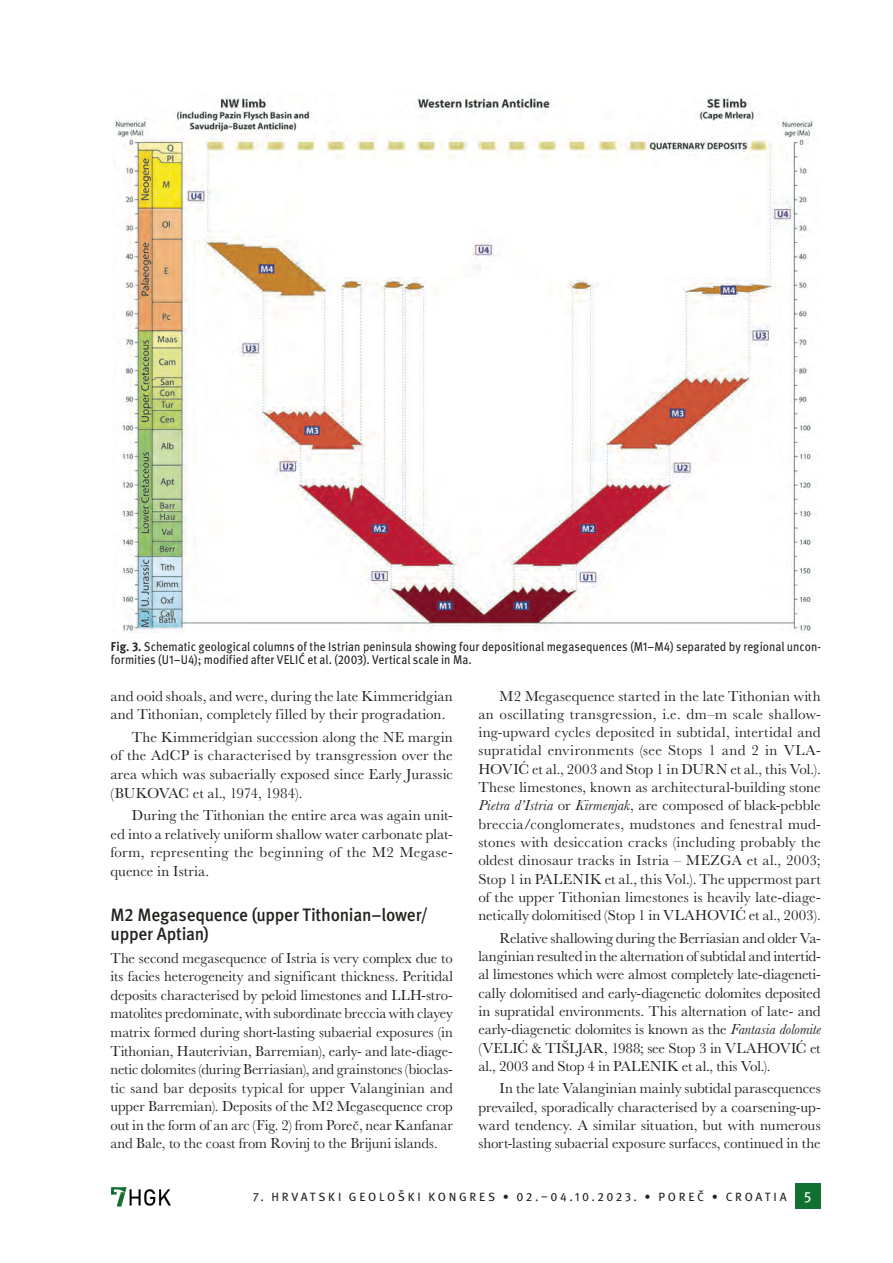
<style>
.page{position:relative;width:893px;height:1263px;background:#fff}
.page>*{position:absolute;margin:0;border:0;box-sizing:border-box;transform-origin:0 0}
.t1{font:500 18px/18.6px "Meta Pro";letter-spacing:-.015em;color:#20231e;scale:.95 1}
.t2{font:15px/18.3px "Baskerville MT Pro";letter-spacing:.005em;color:#20231e;text-align:justify}
.t3{font:12.75px/13.5px "Meta Pro";color:#20231e;scale:.9 1}
.t4{font:12px "Meta Pro";letter-spacing:.225em;color:#20231e}
.s1{font-weight:700}
.s2{font-style:italic}
.s3{font-size:15px;color:#fff}
</style>
<div class="page">
<div style="left:795px;top:1184px;width:26px;height:25px;background:#0f7232"></div>
<img style="left:111px;top:1187px;width:59px;height:20px">
<img style="left:113px;top:96px;width:701px;height:537px">
<p class="t3" style="left:111px;top:640px;width:790px"><span class="s1">Fig. 3.</span> Schematic geological columns of the Istrian peninsula showing four depositional megasequences (M1–M4) separated by regional uncon&shy;formities (U1–U4); modified after VELIĆ et al. (2003). Vertical scale in Ma.</p>
<p class="t2" style="left:111px;top:686px;width:344px">and ooid shoals, and were, during the late Kimmeridgian and Tithonian, completely filled by their progradation.</p>
<p class="t2" style="left:111px;top:728px;width:344px;text-indent:21px">The Kimmeridgian succession along the NE margin of the AdCP is characterised by transgression over the area which was subaerially exposed since Early Jurassic (BUKOVAC et al., 1974, 1984).</p>
<p class="t2" style="left:111px;top:806px;width:344px;text-indent:21px">During the Tithonian the entire area was again unit&shy;ed into a relatively uniform shallow water carbonate plat&shy;form, representing the beginning of the M2 Megase&shy;quence in Istria.</p>
<p class="t1" style="left:111px;top:906px;width:336px">M2 Megasequence (upper Tithonian–lower/ upper Aptian)</p>
<p class="t2" style="left:111px;top:949px;width:344px">The second megasequence of Istria is very complex due to its facies heterogeneity and significant thickness. Peritidal deposits characterised by peloid limestones and LLH-stro&shy;matolites predominate, with subordinate breccia with clayey matrix formed during short-lasting subaerial exposures (in Tithonian, Hauterivian, Barremian), early- and late-diage&shy;netic dolomites (during Berriasian), and grainstones (bioclas&shy;tic sand bar deposits typical for upper Valanginian and upper Barremian). Deposits of the M2 Megasequence crop out in the form of an arc (Fig. 2) from Poreč, near Kanfanar and Bale, to the coast from Rovinj to the Brijuni islands.</p>
<p class="t2" style="left:478px;top:686px;width:344px;text-indent:21px">M2 Megasequence started in the late Tithonian with an oscillating transgression, i.e. dm–m scale shallow&shy;ing-upward cycles deposited in subtidal, intertidal and supratidal environments (see Stops 1 and 2 in VLA-HOVIĆ et al., 2003 and Stop 1 in DURN et al., this Vol.).<br>These limestones, known as architectural-building stone <span class="s2">Pietra d’Istria</span> or <span class="s2">Kirmenjak</span>, are composed of black-pebble breccia/conglomerates, mudstones and fenestral mud&shy;stones with desiccation cracks (including probably the oldest dinosaur tracks in Istria – MEZGA et al., 2003; Stop 1 in PALENIK et al., this Vol.). The uppermost part of the upper Tithonian limestones is heavily late-diage&shy;netically dolomitised (Stop 1 in VLAHOVIĆ et al., 2003).</p>
<p class="t2" style="left:478px;top:929px;width:344px;text-indent:21px">Relative shallowing during the Berriasian and older Va&shy;langinian resulted in the alternation of subtidal and intertid&shy;al limestones which were almost completely late-diageneti&shy;cally dolomitised and early-diagenetic dolomites deposited in supratidal environments. This alternation of late- and early-diagenetic dolomites is known as the <span class="s2">Fantasia dolomite </span>(VELIĆ &amp; TIŠLJAR, 1988; see Stop 3 in VLAHOVIĆ et al., 2003 and Stop 4 in PALENIK et al., this Vol.).</p>
<p class="t2" style="left:478px;top:1079px;width:344px;text-indent:21px">In the late Valanginian mainly subtidal parasequences prevailed, sporadically characterised by a coarsening-up&shy;ward tendency. A similar situation, but with numerous short-lasting subaerial exposure surfaces, continued in the</p>
<p class="t4" style="left:253px;top:1189px;width:560px">7. HRVATSKI GEOLOŠKI KONGRES • 02.–04.10.2023. • POREČ • CROATIA <span class="s3">5</span></p>
</div>
